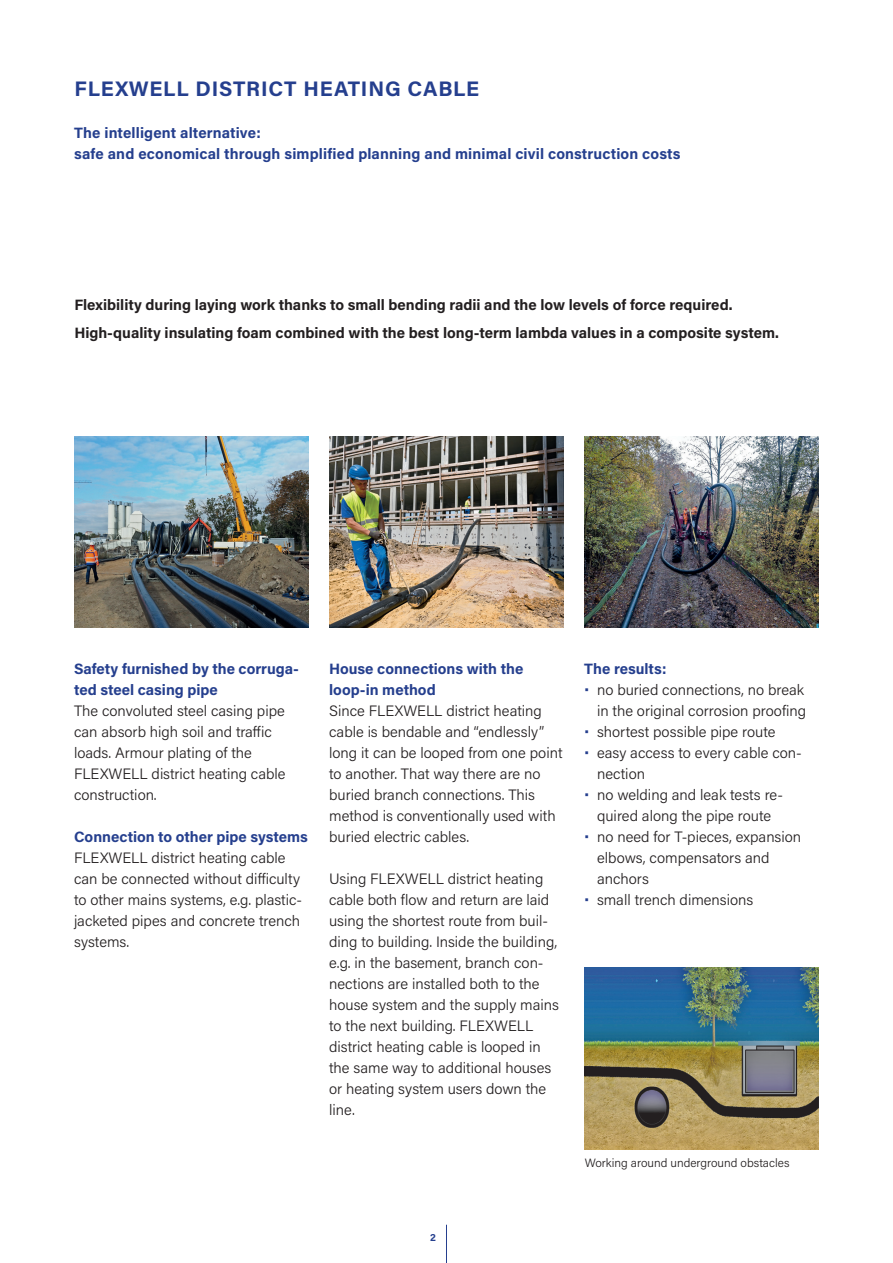
<style>
.page{position:relative;width:893px;height:1263px;background:#fff}
.page>*{position:absolute;margin:0;border:0;box-sizing:border-box;transform-origin:0 0}
.t1{font:700 21px "Acumin Pro";letter-spacing:.04em;color:#253f8e}
.t2{font:300 15px/21px "Acumin Pro";color:#231f20}
.t3{font:700 15px/21px "Acumin Pro";letter-spacing:.005em;color:#253f8e}
.t4{font:700 15px/28.7px "Acumin Pro";color:#231f20}
.t5{font:300 12px "Acumin Pro";color:#231f20}
.t6{font:700 10.5px "Acumin Pro";color:#253f8e}
.s1{color:#253f8e}
</style>
<div class="page">
<img style="left:584px;top:968px;width:235px;height:181px">
<hr style="left:446px;top:1225px;width:1px;height:38px;background:#253f8e">
<img style="left:329px;top:436px;width:235px;height:192px">
<img style="left:585px;top:436px;width:234px;height:192px">
<img style="left:74px;top:436px;width:234px;height:192px">
<h1 class="t1" style="left:74px;top:74px;width:406px">FLEXWELL DISTRICT HEATING CABLE</h1>
<p class="t3" style="left:74px;top:121px;width:608px">The intelligent alternative:<br>safe and economical through simplified planning and minimal civil construction costs</p>
<p class="t4" style="left:74px;top:289px;width:706px">Flexibility during laying work thanks to small bending radii and the low levels of force required.<br>High-quality insulating foam combined with the best long-term lambda values in a composite system.</p>
<p class="t3" style="left:74px;top:657px;width:226px">Safety furnished by the corruga&shy;ted steel casing pipe</p>
<p class="t2" style="left:74px;top:699px;width:213px">The convoluted steel casing pipe can absorb high soil and traffic loads. Armour plating of the<br>FLEXWELL district heating cable construction.</p>
<p class="t3" style="left:74px;top:825px;width:235px">Connection to other pipe systems</p>
<p class="t2" style="left:74px;top:846px;width:230px">FLEXWELL district heating cable can be connected without difficulty to other mains systems, e.g. plastic&shy;jacketed pipes and concrete trench systems.</p>
<p class="t3" style="left:329px;top:657px;width:196px">House connections with the loop-in method</p>
<p class="t2" style="left:329px;top:699px;width:235px">Since FLEXWELL district heating cable is bendable and “endlessly” long it can be looped from one point to another. That way there are no buried branch connections. This method is conventionally used with buried electric cables.</p>
<p class="t2" style="left:329px;top:867px;width:231px">Using FLEXWELL district heating cable both flow and return are laid using the shortest route from buil&shy;ding to building. Inside the building, e.g. in the basement, branch con&shy;nections are installed both to the house system and the supply mains to the next building. FLEXWELL district heating cable is looped in the same way to additional houses or heating system users down the line.</p>
<p class="t3" style="left:584px;top:657px;width:84px">The results:</p>
<p class="t2" style="left:584px;top:678px;width:223px;text-align:right"><span class="s1">•</span> no buried connections, no break in the original corrosion proofing</p>
<p class="t2" style="left:584px;top:720px;width:193px"><span class="s1">•</span> shortest possible pipe route</p>
<p class="t2" style="left:597px;top:741px;width:206px;text-indent:-13px"><span class="s1">•</span> easy access to every cable con&shy;nection</p>
<p class="t2" style="left:584px;top:783px;width:200px;text-align:center"><span class="s1">•</span> no welding and leak tests re&shy;quired along the pipe route</p>
<p class="t2" style="left:597px;top:825px;width:206px;text-indent:-13px"><span class="s1">•</span> no need for T-pieces, expansion elbows, compensators and anchors</p>
<p class="t2" style="left:584px;top:888px;width:171px"><span class="s1">•</span> small trench dimensions</p>
<p class="t5" style="left:585px;top:1155px;width:206px">Working around underground obstacles</p>
<p class="t6" style="left:430px;top:1229px;width:7px">2</p>
</div>
